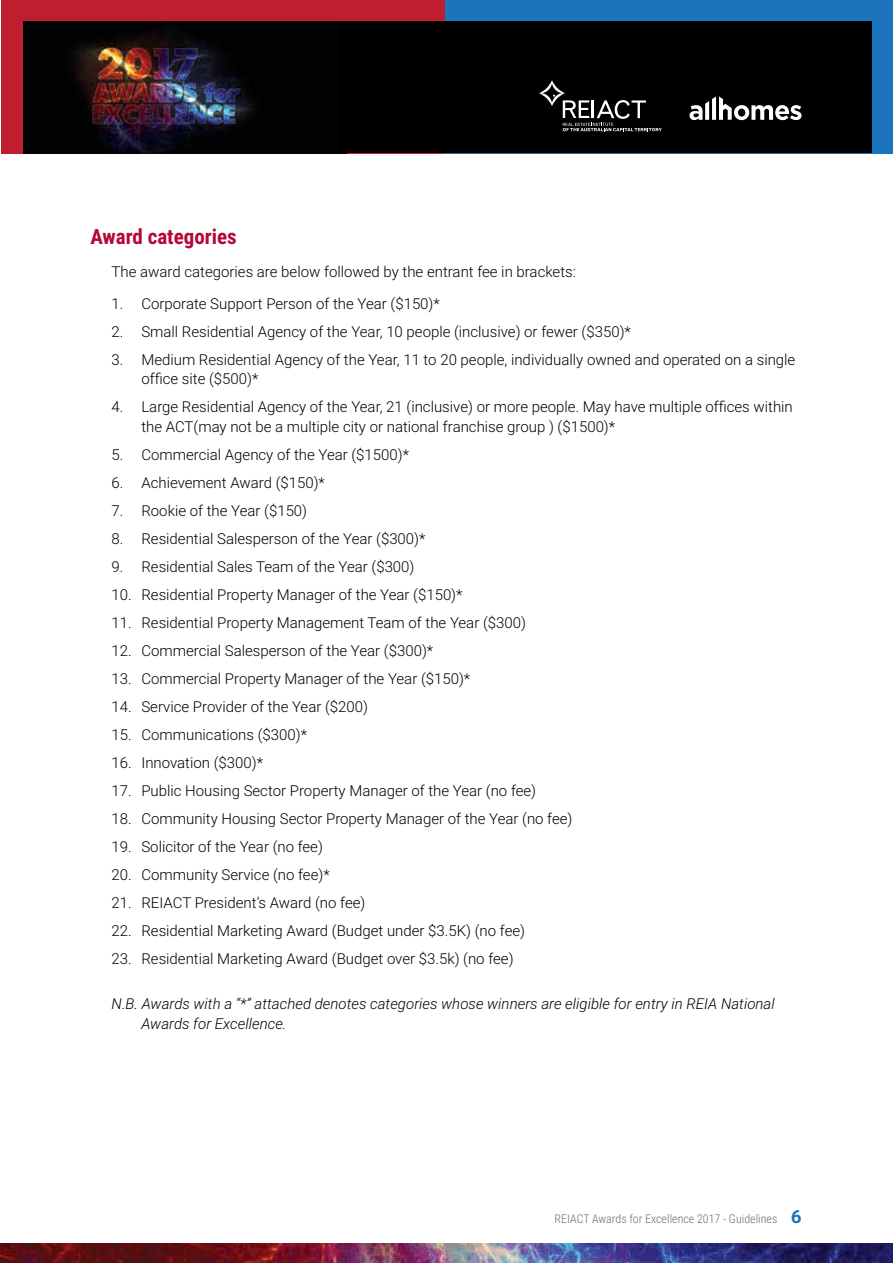
<style>
.page{position:relative;width:893px;height:1263px;background:#fff}
.page>*{position:absolute;margin:0;border:0;box-sizing:border-box;transform-origin:0 0}
.t1{font:700 21px "Roboto Condensed";color:#b30838}
.t2{font:300 15px/19.5px "Roboto";color:#000}
.t3{font:italic 300 15px/19.5px "Roboto";color:#000}
.t4{font:300 12px "Roboto Condensed";color:#6d6e71}
.s1{font-family:"Aller";font-weight:700;font-size:18px;color:#1c75bc}
</style>
<div class="page">
<div style="left:1px;top:0;width:447px;height:153px;background:#be1e2d"></div>
<div style="left:445px;top:0;width:448px;height:153px;background:#1c75bc"></div>
<div style="left:23px;top:22px;width:849px;height:131px;background:#000"></div>
<img style="left:73px;top:29px;width:181px;height:124px">
<svg style="left:539px;top:80px;width:123px;height:51px"></svg>
<svg style="left:689px;top:96px;width:112px;height:24px"></svg>
<img style="left:0;top:1243px;width:893px;height:20px">
<h1 class="t1" style="left:90px;top:222px;width:148px">Award categories</h1>
<p class="t2" style="left:112px;top:261px;width:466px">The award categories are below followed by the entrant fee in brackets:</p>
<p class="t2" style="left:112px;top:293px;width:330px">1. Corporate Support Person of the Year ($150)*</p>
<p class="t2" style="left:112px;top:321px;width:521px">2. Small Residential Agency of the Year, 10 people (inclusive) or fewer ($350)*</p>
<p class="t2" style="left:141px;top:349px;width:655px;text-indent:-30px">3. Medium Residential Agency of the Year, 11 to 20 people, individually owned and operated on a single office site ($500)*</p>
<p class="t2" style="left:141px;top:397px;width:653px;text-indent:-30px">4. Large Residential Agency of the Year, 21 (inclusive) or more people. May have multiple offices within the ACT(may not be a multiple city or national franchise group ) ($1500)*</p>
<p class="t2" style="left:112px;top:444px;width:299px">5. Commercial Agency of the Year ($1500)*</p>
<p class="t2" style="left:112px;top:472px;width:215px">6. Achievement Award ($150)*</p>
<p class="t2" style="left:112px;top:500px;width:197px">7. Rookie of the Year ($150)</p>
<p class="t2" style="left:112px;top:528px;width:315px">8. Residential Salesperson of the Year ($300)*</p>
<p class="t2" style="left:112px;top:556px;width:304px">9. Residential Sales Team of the Year ($300)</p>
<p class="t2" style="left:112px;top:584px;width:352px">10. Residential Property Manager of the Year ($150)*</p>
<p class="t2" style="left:112px;top:612px;width:416px">11. Residential Property Management Team of the Year ($300)</p>
<p class="t2" style="left:112px;top:640px;width:323px">12. Commercial Salesperson of the Year ($300)*</p>
<p class="t2" style="left:112px;top:668px;width:360px">13. Commercial Property Manager of the Year ($150)*</p>
<p class="t2" style="left:112px;top:696px;width:258px">14. Service Provider of the Year ($200)</p>
<p class="t2" style="left:112px;top:724px;width:197px">15. Communications ($300)*</p>
<p class="t2" style="left:112px;top:752px;width:153px">16. Innovation ($300)*</p>
<p class="t2" style="left:112px;top:780px;width:426px">17. Public Housing Sector Property Manager of the Year (no fee)</p>
<p class="t2" style="left:112px;top:808px;width:462px">18. Community Housing Sector Property Manager of the Year (no fee)</p>
<p class="t2" style="left:112px;top:836px;width:213px">19. Solicitor of the Year (no fee)</p>
<p class="t2" style="left:112px;top:864px;width:220px">20. Community Service (no fee)*</p>
<p class="t2" style="left:112px;top:892px;width:255px">21. REIACT President’s Award (no fee)</p>
<p class="t2" style="left:112px;top:920px;width:415px">22. Residential Marketing Award (Budget under $3.5K) (no fee)</p>
<p class="t2" style="left:112px;top:948px;width:403px">23. Residential Marketing Award (Budget over $3.5k) (no fee)</p>
<p class="t3" style="left:141px;top:993px;width:635px;text-indent:-30px">N.B. Awards with a “*” attached denotes categories whose winners are eligible for entry in REIA National<br>Awards for Excellence.</p>
<p class="t4" style="left:555px;top:1210px;width:248px">REIACT Awards for Excellence 2017 - Guidelines <span class="s1">6</span></p>
</div>
